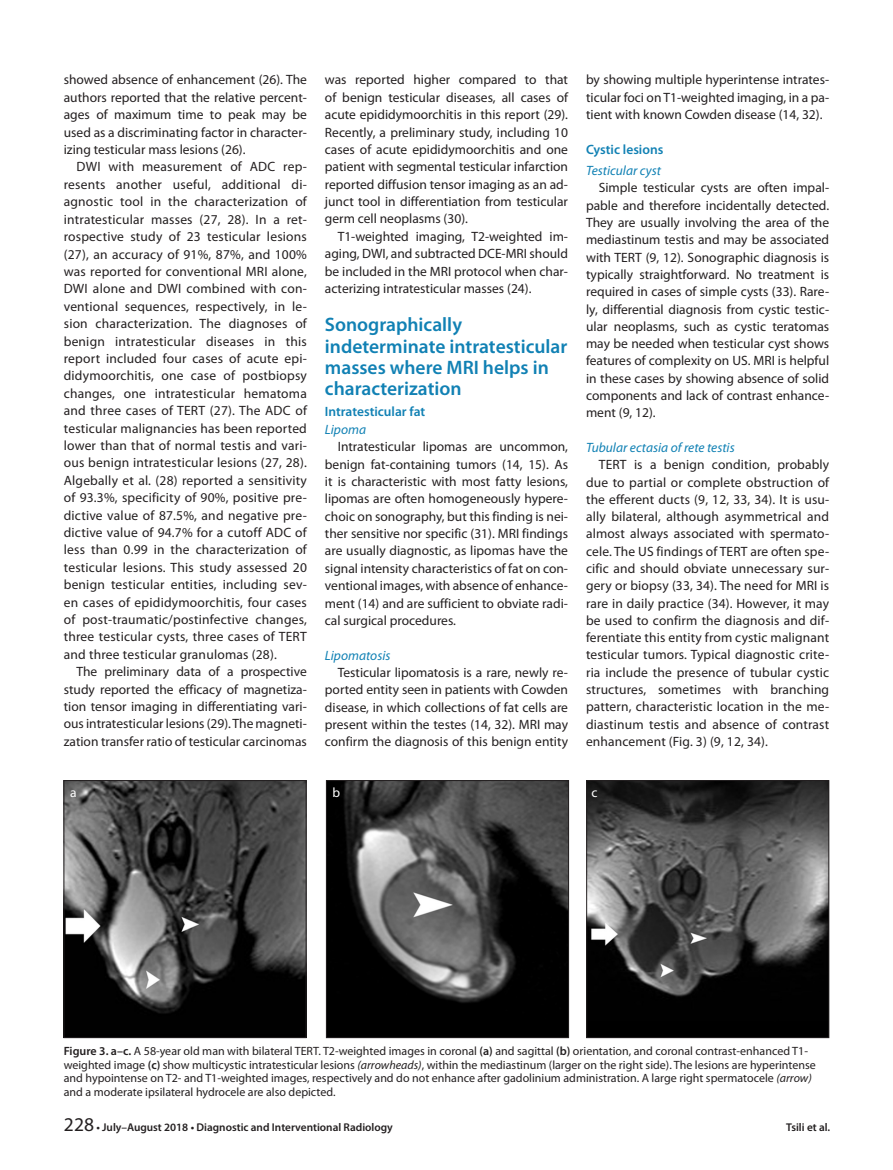
<style>
.page{position:relative;width:893px;height:1170px;background:#fff}
.page>*{position:absolute;margin:0;border:0;box-sizing:border-box;transform-origin:0 0}
.t1{font:600 19.5px/21.1px "Myriad Pro";color:#1181b4}
.t2{font:13.5px/17.4px "Myriad Pro";color:#231f20;text-align:justify}
.t3{font:italic 13.5px "Myriad Pro";color:#1181b4}
.t4{font:600 13.5px "Myriad Pro";color:#1181b4}
.t5{font:13.5px "Myriad Pro";color:#fff}
.t6{font:12px/13.5px "Myriad Pro";color:#231f20}
.t7{font:600 11.25px "Myriad Pro";color:#231f20}
.s1{font-weight:600}
.s2{font-style:italic}
.s3{font-weight:400;font-size:19.5px}
</style>
<div class="page">
<img style="left:66px;top:782px;width:238px;height:253px">
<div style="left:64px;top:780px;width:242px;height:257px;border:1px solid #231f20"></div>
<img style="left:328px;top:782px;width:239px;height:253px">
<div style="left:326px;top:780px;width:243px;height:257px;border:1px solid #231f20"></div>
<img style="left:588px;top:782px;width:239px;height:253px">
<div style="left:586px;top:780px;width:243px;height:257px;border:1px solid #231f20"></div>
<p class="t2" style="left:64px;top:71px;width:245px">showed absence of enhancement (26). The authors reported that the relative percent&shy;ages of maximum time to peak may be used as a discriminating factor in character&shy;izing testicular mass lesions (26).</p>
<p class="t2" style="left:64px;top:158px;width:245px;text-indent:13px">DWI with measurement of ADC rep&shy;resents another useful, additional di&shy;agnostic tool in the characterization of intratesticular masses (27, 28). In a ret&shy;rospective study of 23 testicular lesions (27), an accuracy of 91%, 87%, and 100% was reported for conventional MRI alone, DWI alone and DWI combined with con&shy;ventional sequences, respectively, in le&shy;sion characterization. The diagnoses of benign intratesticular diseases in this report included four cases of acute epi&shy;didymoorchitis, one case of postbiopsy changes, one intratesticular hematoma and three cases of TERT (27). The ADC of testicular malignancies has been reported lower than that of normal testis and vari&shy;ous benign intratesticular lesions (27, 28).<br>Algebally et al. (28) reported a sensitivity of 93.3%, specificity of 90%, positive pre&shy;dictive value of 87.5%, and negative pre&shy;dictive value of 94.7% for a cutoff ADC of less than 0.99 in the characterization of testicular lesions. This study assessed 20 benign testicular entities, including sev&shy;en cases of epididymoorchitis, four cases of post-traumatic/postinfective changes, three testicular cysts, three cases of TERT and three testicular granulomas (28).</p>
<p class="t2" style="left:64px;top:662px;width:245px;text-indent:13px">The preliminary data of a prospective study reported the efficacy of magnetiza&shy;tion tensor imaging in differentiating vari&shy;ous intratesticular lesions (29). The magneti&shy;zation transfer ratio of testicular carcinomas</p>
<p class="t2" style="left:325px;top:71px;width:245px">was reported higher compared to that of benign testicular diseases, all cases of acute epididymoorchitis in this report (29).<br>Recently, a preliminary study, including 10 cases of acute epididymoorchitis and one patient with segmental testicular infarction reported diffusion tensor imaging as an ad&shy;junct tool in differentiation from testicular germ cell neoplasms (30).</p>
<p class="t2" style="left:325px;top:227px;width:245px;text-indent:13px">T1-weighted imaging, T2-weighted im&shy;aging, DWI, and subtracted DCE-MRI should be included in the MRI protocol when char&shy;acterizing intratesticular masses (24).</p>
<p class="t1" style="left:325px;top:314px;width:244px">Sonographically indeterminate intratesticular masses where MRI helps in characterization</p>
<p class="t4" style="left:325px;top:403px;width:102px">Intratesticular fat</p>
<p class="t3" style="left:325px;top:421px;width:43px">Lipoma</p>
<p class="t2" style="left:325px;top:437px;width:245px;text-indent:13px">Intratesticular lipomas are uncommon, benign fat-containing tumors (14, 15). As it is characteristic with most fatty lesions, lipomas are often homogeneously hypere&shy;choic on sonography, but this finding is nei&shy;ther sensitive nor specific (31). MRI findings are usually diagnostic, as lipomas have the signal intensity characteristics of fat on con&shy;ventional images, with absence of enhance&shy;ment (14) and are sufficient to obviate radi&shy;cal surgical procedures.</p>
<p class="t3" style="left:325px;top:646px;width:67px">Lipomatosis</p>
<p class="t2" style="left:325px;top:663px;width:245px;text-indent:13px">Testicular lipomatosis is a rare, newly re&shy;ported entity seen in patients with Cowden disease, in which collections of fat cells are present within the testes (14, 32). MRI may confirm the diagnosis of this benign entity</p>
<p class="t2" style="left:586px;top:71px;width:245px">by showing multiple hyperintense intrates&shy;ticular foci on T1-weighted imaging, in a pa&shy;tient with known Cowden disease (14, 32).</p>
<p class="t4" style="left:586px;top:140px;width:79px">Cystic lesions</p>
<p class="t3" style="left:586px;top:162px;width:76px">Testicular cyst</p>
<p class="t2" style="left:586px;top:179px;width:245px;text-indent:13px">Simple testicular cysts are often impal&shy;pable and therefore incidentally detected.<br>They are usually involving the area of the mediastinum testis and may be associated with TERT (9, 12). Sonographic diagnosis is typically straightforward. No treatment is required in cases of simple cysts (33). Rare&shy;ly, differential diagnosis from cystic testic&shy;ular neoplasms, such as cystic teratomas may be needed when testicular cyst shows features of complexity on US. MRI is helpful in these cases by showing absence of solid components and lack of contrast enhance&shy;ment (9, 12).</p>
<p class="t3" style="left:586px;top:439px;width:150px">Tubular ectasia of rete testis</p>
<p class="t2" style="left:586px;top:456px;width:245px;text-indent:13px">TERT is a benign condition, probably due to partial or complete obstruction of the efferent ducts (9, 12, 33, 34). It is usu&shy;ally bilateral, although asymmetrical and almost always associated with spermato&shy;cele. The US findings of TERT are often spe&shy;cific and should obviate unnecessary sur&shy;gery or biopsy (33, 34). The need for MRI is rare in daily practice (34). However, it may be used to confirm the diagnosis and dif&shy;ferentiate this entity from cystic malignant testicular tumors. Typical diagnostic crite&shy;ria include the presence of tubular cystic structures, sometimes with branching pattern, characteristic location in the me&shy;diastinum testis and absence of contrast enhancement (Fig. 3) (9, 12, 34).</p>
<p class="t5" style="left:70px;top:783px;width:8px">a</p>
<p class="t5" style="left:332px;top:783px;width:9px">b</p>
<p class="t5" style="left:592px;top:783px;width:8px">c</p>
<p class="t6" style="left:64px;top:1043px;width:753px"><span class="s1">Figure 3. a–c.</span> A 58-year old man with bilateral TERT. T2-weighted images in coronal <span class="s1">(a)</span> and sagittal <span class="s1">(b)</span> orientation, and coronal contrast-enhanced T1- weighted image <span class="s1">(c)</span> show multicystic intratesticular lesions <span class="s2">(arrowheads)</span>, within the mediastinum (larger on the right side). The lesions are hyperintense and hypointense on T2- and T1-weighted images, respectively and do not enhance after gadolinium administration. A large right spermatocele <span class="s2">(arrow) </span>and a moderate ipsilateral hydrocele are also depicted.</p>
<p class="t7" style="left:64px;top:1120px;width:330px"><span class="s3">228</span> • July–August 2018 • Diagnostic and Interventional Radiology</p>
<p class="t7" style="left:786px;top:1120px;width:46px">Tsili et al.</p>
</div>
